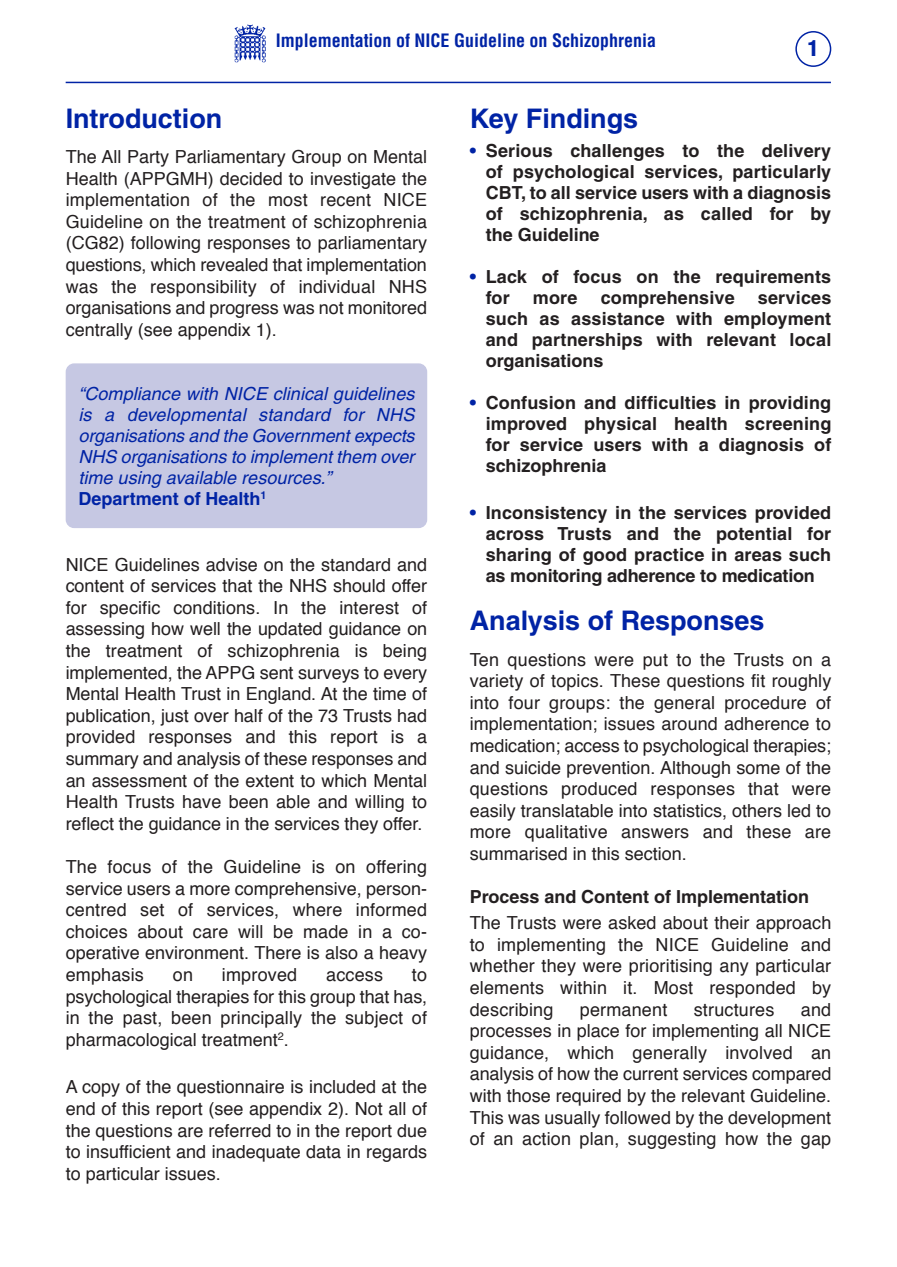
<style>
.page{position:relative;width:897px;height:1267px;background:#fff}
.page>*{position:absolute;margin:0;border:0;box-sizing:border-box;transform-origin:0 0}
.t1{font:700 27px "Helvetica LT";color:#0023a5}
.t2{font:900 condensed 21.6px "Helvetica LT";color:#0023a5}
.t3{font:18px/21.6px "Helvetica";color:#231f20;text-align:justify}
.t4{font:700 18px/21px "Helvetica LT";letter-spacing:.01em;color:#231f20;text-align:justify}
.t5{font:italic 18px/21px "Helvetica LT";color:#0023a5}
.t6{font:700 condensed 18px "Helvetica LT";color:#0023a5}
.s1{font-weight:700;font-style:normal}
.s2{color:#0023a5}
</style>
<div class="page">
<img style="left:234px;top:25px;width:32px;height:37px">
<hr style="left:66px;top:82px;width:765px;height:1px;background:#0023a5">
<svg style="left:795px;top:31px;width:36px;height:36px"></svg>
<div style="left:66px;top:363px;width:361px;height:165px;background:#c6c8e3;border-radius:9px"></div>
<p class="t6" style="left:276px;top:30px;width:382px">Implementation of NICE Guideline on Schizophrenia</p>
<p class="t2" style="left:808px;top:36px;width:12px">1</p>
<h1 class="t1" style="left:66px;top:108px;width:158px">Introduction</h1>
<p class="t3" style="left:66px;top:147px;width:363px">The All Party Parliamentary Group on Mental Health (APPGMH) decided to investigate the implementation of the most recent NICE Guideline on the treatment of schizophrenia (CG82) following responses to parliamentary questions, which revealed that implementation was the responsibility of individual NHS organisations and progress was not monitored centrally (see appendix 1).</p>
<p class="t5" style="left:78px;top:385px;width:338px">“Compliance with NICE clinical guidelines is a developmental standard for NHS organisations and the Government expects NHS organisations to implement them over time using available resources.” <span class="s1">Department of Health</span><sup>1</sup></p>
<p class="t3" style="left:66px;top:555px;width:363px">NICE Guidelines advise on the standard and content of services that the NHS should offer for specific conditions. In the interest of assessing how well the updated guidance on the treatment of schizophrenia is being implemented, the APPG sent surveys to every Mental Health Trust in England. At the time of publication, just over half of the 73 Trusts had provided responses and this report is a summary and analysis of these responses and an assessment of the extent to which Mental Health Trusts have been able and willing to reflect the guidance in the services they offer.</p>
<p class="t3" style="left:66px;top:857px;width:363px">The focus of the Guideline is on offering service users a more comprehensive, person&shy;centred set of services, where informed choices about care will be made in a co&shy;operative environment. There is also a heavy emphasis</p>
<p class="t3" style="left:173px;top:965px;width:22px">on</p>
<p class="t3" style="left:222px;top:965px;width:77px">improved</p>
<p class="t3" style="left:326px;top:965px;width:58px">access</p>
<p class="t3" style="left:66px;top:965px;width:363px;text-indent:346px">to psychological therapies for this group that has, in the past, been principally the subject of pharmacological treatment<sup>2</sup>.</p>
<p class="t3" style="left:66px;top:1077px;width:363px">A copy of the questionnaire is included at the end of this report (see appendix 2). Not all of the questions are referred to in the report due to insufficient and inadequate data in regards to particular issues.</p>
<h1 class="t1" style="left:470px;top:108px;width:170px">Key Findings</h1>
<p class="t4" style="left:486px;top:142px;width:347px;text-indent:-16px"><span class="s2">•</span> Serious challenges to the delivery of psychological services, particularly CBT, to all service users with a diagnosis of schizophrenia, as called for by the Guideline</p>
<p class="t4" style="left:486px;top:268px;width:347px;text-indent:-16px"><span class="s2">•</span> Lack of focus on the requirements for</p>
<p class="t4" style="left:486px;top:289px;width:347px;text-indent:272px">services such as assistance with employment and partnerships with relevant local organisations</p>
<p class="t4" style="left:486px;top:394px;width:347px;text-indent:-16px"><span class="s2">•</span> Confusion and difficulties in providing improved physical health screening for service users with a diagnosis of schizophrenia</p>
<p class="t4" style="left:486px;top:503px;width:347px;text-indent:-16px"><span class="s2">•</span> Inconsistency in the services provided across Trusts and the potential for sharing of good practice in areas such as monitoring adherence to medication</p>
<h1 class="t1" style="left:470px;top:611px;width:296px">Analysis of Responses</h1>
<p class="t3" style="left:470px;top:650px;width:363px">Ten questions were put to the Trusts on a variety of topics. These questions fit roughly into four groups: the general procedure of implementation; issues around adherence to medication; access to psychological therapies; and suicide prevention. Although some of the questions produced responses that were easily translatable into statistics, others led to more qualitative answers and these are summarised in this section.</p>
<p class="t4" style="left:470px;top:888px;width:341px">Process and Content of Implementation</p>
<p class="t3" style="left:470px;top:913px;width:363px">The Trusts were asked about their approach to implementing the NICE Guideline and whether they were prioritising any particular elements within it. Most responded by describing</p>
<p class="t4" style="left:533px;top:289px;width:46px">more</p>
<p class="t4" style="left:600px;top:289px;width:136px">comprehensive</p>
<p class="t3" style="left:470px;top:1000px;width:363px;text-indent:331px">and processes in place for implementing all NICE guidance, which generally involved an analysis of how the current services compared with those required by the relevant Guideline.<br>This was usually followed by the development of an action plan, suggesting how the gap</p>
<p class="t3" style="left:580px;top:1000px;width:89px">permanent</p>
<p class="t3" style="left:694px;top:1000px;width:82px">structures</p>
</div>
